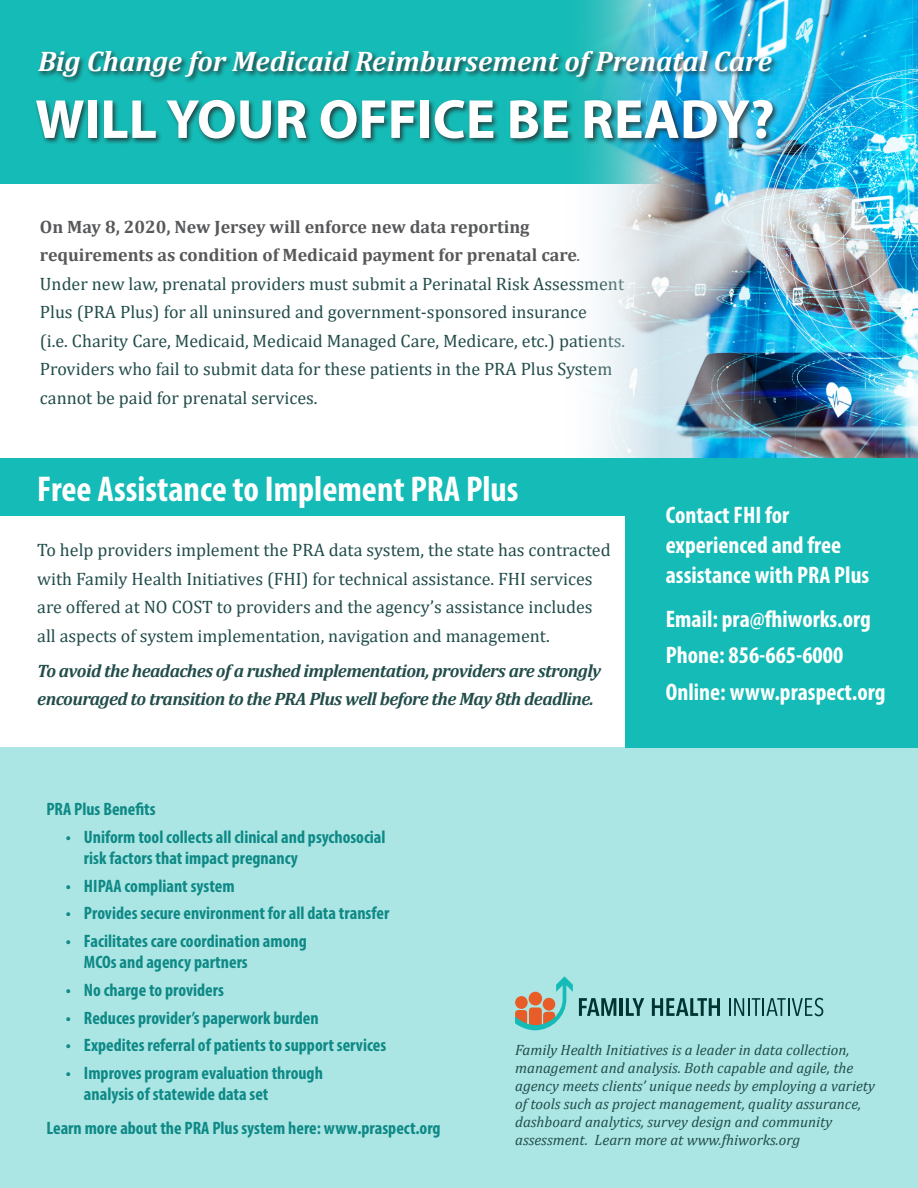
<style>
.page{position:relative;width:918px;height:1188px;background:#fff}
.page>*{position:absolute;margin:0;border:0;box-sizing:border-box;transform-origin:0 0}
.t1{font:700 55.5px "Myriad Pro";color:#fff}
.text{font:700 condensed 36px "Myriad Pro";color:#fff}
.t2{font:italic 700 28.5px "Cambria";color:#fff}
.head{font:700 condensed 24px/30px "Myriad Pro";color:#fff}
.text-2{font:18px/28.5px "Cambria";color:#224d4b}
.text-3{font:700 condensed 18px/21px "Myriad Pro";color:#0e8986}
.text-4{font:italic 700 18px/28.5px "Cambria";letter-spacing:-.03em;color:#224d4b}
.head-2{font:700 condensed 18px "Myriad Pro";color:#0e8986}
.text-5{font:italic 15px/18px "Cambria";color:#224d4b}
.s1{font-weight:700;color:#57585a}
.s2{font-style:italic;color:#57585a}
</style>
<div class="page">
<div style="left:0;top:747px;width:918px;height:441px;background:#abe6e4"></div>
<div style="left:0;top:0;width:918px;height:184px;background:#15bbb6"></div>
<svg style="left:515px;top:976px;width:58px;height:54px"></svg>
<div style="left:515px;top:996px;width:13px;height:13px;background:#e75c27;border-radius:50%"></div>
<svg style="left:652px;top:998px;width:68px;height:18px"></svg>
<svg style="left:729px;top:998px;width:94px;height:18px"></svg>
<svg style="left:579px;top:998px;width:37px;height:18px"></svg>
<hr style="left:620px;top:998px;width:3px;height:18px;background:#003432">
<svg style="left:626px;top:998px;width:18px;height:18px"></svg>
<img style="left:583px;top:0;width:335px;height:458px">
<div style="left:35px;top:50px;width:745px;height:95px;background:#231f20;opacity:.75"></div>
<div style="left:0;top:458px;width:918px;height:58px;background:#15bbb6"></div>
<div style="left:625px;top:458px;width:293px;height:289px;background:#15bbb6"></div>
<p class="t2" style="left:38px;top:41px;width:735px">Big Change for Medicaid Reimbursement of Prenatal Care</p>
<p class="t1" style="left:35px;top:83px;width:741px">WILL YOUR OFFICE BE READY?</p>
<p class="text-2" style="left:40px;top:212px;width:587px"><span class="s1">On May 8, 2020, New Jersey will enforce new data reporting requirements as condition of Medicaid payment for prenatal care</span><span class="s2">.<br></span>Under new law, prenatal providers must submit a Perinatal Risk Assessment Plus (PRA Plus) for all uninsured and government-sponsored insurance<br>(i.e. Charity Care, Medicaid, Medicaid Managed Care, Medicare, etc.) patients.<br>Providers who fail to submit data for these patients in the PRA Plus System cannot be paid for prenatal services.</p>
<p class="text" style="left:37px;top:466px;width:483px">Free Assistance to Implement PRA Plus</p>
<p class="text-2" style="left:37px;top:536px;width:575px">To help providers implement the PRA data system, the state has contracted with Family Health Initiatives (FHI) for technical assistance. FHI services are offered at NO COST to providers and the agency’s assistance includes all aspects of system implementation, navigation and management.</p>
<p class="text-4" style="left:37px;top:656px;width:565px">To avoid the headaches of a rushed implementation, providers are strongly encouraged to transition to the PRA Plus well before the May 8th deadline.</p>
<p class="head" style="left:666px;top:500px;width:205px">Contact FHI for experienced and free assistance with PRA Plus</p>
<p class="head" style="left:666px;top:603px;width:206px">Email: pra@fhiworks.org</p>
<p class="head" style="left:666px;top:640px;width:179px">Phone: 856-665-6000</p>
<p class="head" style="left:666px;top:677px;width:221px">Online: www.praspect.org</p>
<p class="head-2" style="left:46px;top:798px;width:111px">PRA Plus Benefits</p>
<p class="text-3" style="left:84px;top:826px;width:303px;text-indent:-18px">• Uniform tool collects all clinical and psychosocial risk factors that impact pregnancy</p>
<p class="text-3" style="left:66px;top:875px;width:170px">• HIPAA compliant system</p>
<p class="text-3" style="left:66px;top:902px;width:325px">• Provides secure environment for all data transfer</p>
<p class="text-3" style="left:84px;top:930px;width:224px;text-indent:-18px">• Facilitates care coordination among<br>MCOs and agency partners</p>
<p class="text-3" style="left:66px;top:979px;width:159px">• No charge to providers</p>
<p class="text-3" style="left:66px;top:1007px;width:254px">• Reduces provider’s paperwork burden</p>
<p class="text-3" style="left:66px;top:1034px;width:322px">• Expedites referral of patients to support services</p>
<p class="text-3" style="left:84px;top:1062px;width:240px;text-indent:-18px">• Improves program evaluation through analysis of statewide data set</p>
<p class="head-2" style="left:46px;top:1117px;width:396px">Learn more about the PRA Plus system here: www.praspect.org</p>
<p class="text-5" style="left:515px;top:1040px;width:362px">Family Health Initiatives is a leader in data collection, management and analysis. Both capable and agile, the agency meets clients’ unique needs by employing a variety of tools such as project management, quality assurance, dashboard analytics, survey design and community assessment. Learn more at www.fhiworks.org</p>
</div>
